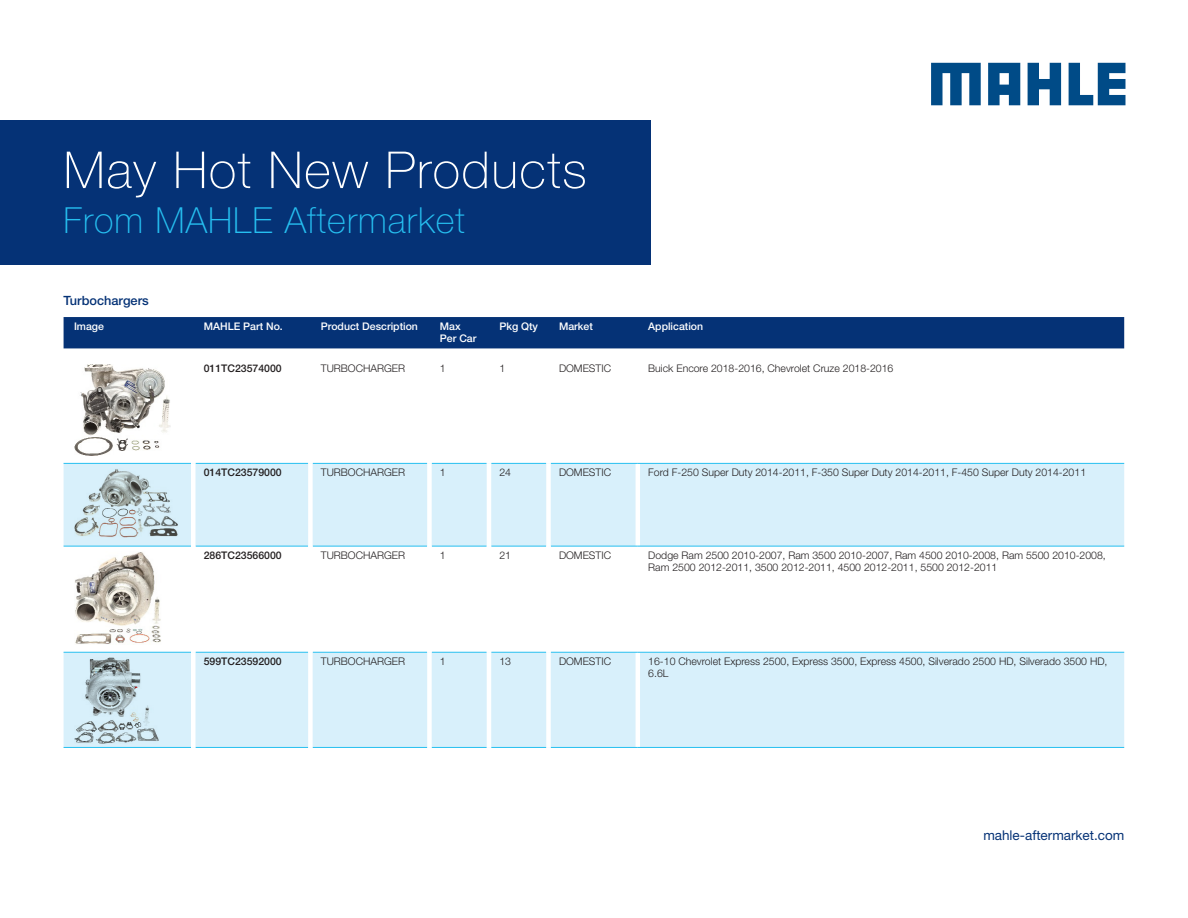
<style>
.page{position:relative;width:1188px;height:918px;background:#fff}
.page>*{position:absolute;margin:0;border:0;box-sizing:border-box;transform-origin:0 0}
.t1{font:100 51px "Helvetica Neue LT Pro";letter-spacing:.03em;color:#fff}
.t2{font:100 36px "Helvetica Neue";letter-spacing:.03em;color:#26bff0}
.t3{font:13.5px "Helvetica Neue LT Pro";color:#053276}
.XX___100___Copy___He{font:500 12.75px "Helvetica Neue LT Pro";color:#053276}
.AM___100___Narrow{font:300 10.5px/12px "Helvetica Neue LT Pro";color:#231f20}
.AM___100___Narrow-2{font:500 10.5px/12px "Helvetica Neue LT Pro";color:#fff}
.AM___100___Narrow-3{font:500 10.5px "Helvetica Neue LT Pro";color:#231f20}
</style>
<div class="page">
<svg style="left:931px;top:63px;width:50px;height:42px"></svg>
<svg style="left:1028px;top:63px;width:33px;height:42px"></svg>
<svg style="left:1069px;top:63px;width:56px;height:42px"></svg>
<svg style="left:988px;top:63px;width:32px;height:42px"></svg>
<div style="left:0;top:120px;width:651px;height:145px;background:#053276"></div>
<div style="left:64px;top:317px;width:1060px;height:31px;background:#053276"></div>
<div style="left:64px;top:464px;width:1060px;height:283px;background:#d8f0fb"></div>
<svg style="left:64px;top:547px;width:1060px;height:105px"></svg>
<hr style="left:636px;top:464px;width:4px;height:82px;background:#fff">
<hr style="left:636px;top:546px;width:4px;height:106px;background:#fff">
<hr style="left:636px;top:652px;width:4px;height:95px;background:#fff">
<hr style="left:64px;top:463px;width:127px;height:1px;background:#26bff0">
<hr style="left:196px;top:463px;width:112px;height:1px;background:#26bff0">
<hr style="left:313px;top:463px;width:114px;height:1px;background:#26bff0">
<hr style="left:432px;top:463px;width:55px;height:1px;background:#26bff0">
<hr style="left:491px;top:463px;width:55px;height:1px;background:#26bff0">
<hr style="left:551px;top:463px;width:87px;height:1px;background:#26bff0">
<hr style="left:638px;top:463px;width:486px;height:1px;background:#26bff0">
<hr style="left:64px;top:546px;width:127px;height:1px;background:#26bff0">
<hr style="left:196px;top:546px;width:112px;height:1px;background:#26bff0">
<hr style="left:313px;top:546px;width:114px;height:1px;background:#26bff0">
<hr style="left:432px;top:546px;width:55px;height:1px;background:#26bff0">
<hr style="left:491px;top:546px;width:55px;height:1px;background:#26bff0">
<hr style="left:551px;top:546px;width:87px;height:1px;background:#26bff0">
<hr style="left:638px;top:546px;width:486px;height:1px;background:#26bff0">
<hr style="left:64px;top:652px;width:127px;height:1px;background:#26bff0">
<hr style="left:196px;top:652px;width:112px;height:1px;background:#26bff0">
<hr style="left:313px;top:652px;width:114px;height:1px;background:#26bff0">
<hr style="left:432px;top:652px;width:55px;height:1px;background:#26bff0">
<hr style="left:491px;top:652px;width:55px;height:1px;background:#26bff0">
<hr style="left:551px;top:652px;width:87px;height:1px;background:#26bff0">
<hr style="left:638px;top:652px;width:486px;height:1px;background:#26bff0">
<hr style="left:64px;top:747px;width:127px;height:1px;background:#26bff0">
<hr style="left:196px;top:747px;width:112px;height:1px;background:#26bff0">
<hr style="left:313px;top:747px;width:114px;height:1px;background:#26bff0">
<hr style="left:432px;top:747px;width:55px;height:1px;background:#26bff0">
<hr style="left:491px;top:747px;width:55px;height:1px;background:#26bff0">
<hr style="left:551px;top:747px;width:87px;height:1px;background:#26bff0">
<hr style="left:638px;top:747px;width:486px;height:1px;background:#26bff0">
<div style="left:191px;top:463px;width:5px;height:83px;background:#fff"></div>
<div style="left:308px;top:463px;width:5px;height:83px;background:#fff"></div>
<div style="left:427px;top:463px;width:5px;height:83px;background:#fff"></div>
<hr style="left:487px;top:463px;width:4px;height:83px;background:#fff">
<div style="left:546px;top:463px;width:5px;height:83px;background:#fff"></div>
<div style="left:191px;top:546px;width:5px;height:106px;background:#fff"></div>
<div style="left:308px;top:546px;width:5px;height:106px;background:#fff"></div>
<div style="left:427px;top:546px;width:5px;height:106px;background:#fff"></div>
<hr style="left:487px;top:546px;width:4px;height:106px;background:#fff">
<div style="left:546px;top:546px;width:5px;height:106px;background:#fff"></div>
<div style="left:191px;top:652px;width:5px;height:96px;background:#fff"></div>
<div style="left:308px;top:652px;width:5px;height:96px;background:#fff"></div>
<div style="left:427px;top:652px;width:5px;height:96px;background:#fff"></div>
<hr style="left:487px;top:652px;width:4px;height:96px;background:#fff">
<div style="left:546px;top:652px;width:5px;height:96px;background:#fff"></div>
<img style="left:74px;top:364px;width:97px;height:92px">
<img style="left:74px;top:469px;width:104px;height:68px">
<img style="left:74px;top:552px;width:87px;height:93px">
<img style="left:74px;top:658px;width:85px;height:85px">
<h1 class="t1" style="left:64px;top:140px;width:525px">May Hot New Products</h1>
<h2 class="t2" style="left:64px;top:200px;width:403px">From MAHLE Aftermarket</h2>
<p class="XX___100___Copy___He" style="left:64px;top:292px;width:87px">Turbochargers</p>
<p class="AM___100___Narrow-2" style="left:74px;top:320px;width:31px">Image</p>
<p class="AM___100___Narrow-2" style="left:204px;top:320px;width:81px">MAHLE Part No.</p>
<p class="AM___100___Narrow-2" style="left:321px;top:320px;width:99px">Product Description</p>
<p class="AM___100___Narrow-2" style="left:440px;top:320px;width:38px">Max<br>Per Car</p>
<p class="AM___100___Narrow-2" style="left:499px;top:320px;width:40px">Pkg Qty</p>
<p class="AM___100___Narrow-2" style="left:559px;top:320px;width:35px">Market</p>
<p class="AM___100___Narrow-2" style="left:648px;top:320px;width:56px">Application</p>
<p class="AM___100___Narrow-3" style="left:204px;top:362px;width:80px">011TC23574000</p>
<p class="AM___100___Narrow" style="left:321px;top:362px;width:86px">TURBOCHARGER</p>
<p class="AM___100___Narrow" style="left:440px;top:362px;width:7px">1</p>
<p class="AM___100___Narrow" style="left:499px;top:362px;width:7px">1</p>
<p class="AM___100___Narrow" style="left:559px;top:362px;width:54px">DOMESTIC</p>
<p class="AM___100___Narrow" style="left:648px;top:362px;width:247px">Buick Encore 2018-2016, Chevrolet Cruze 2018-2016</p>
<p class="AM___100___Narrow-3" style="left:204px;top:466px;width:80px">014TC23579000</p>
<p class="AM___100___Narrow" style="left:321px;top:466px;width:86px">TURBOCHARGER</p>
<p class="AM___100___Narrow" style="left:440px;top:466px;width:7px">1</p>
<p class="AM___100___Narrow" style="left:499px;top:466px;width:13px">24</p>
<p class="AM___100___Narrow" style="left:559px;top:466px;width:54px">DOMESTIC</p>
<p class="AM___100___Narrow" style="left:648px;top:466px;width:439px">Ford F-250 Super Duty 2014-2011, F-350 Super Duty 2014-2011, F-450 Super Duty 2014-2011</p>
<p class="AM___100___Narrow-3" style="left:204px;top:549px;width:80px">286TC23566000</p>
<p class="AM___100___Narrow" style="left:321px;top:549px;width:86px">TURBOCHARGER</p>
<p class="AM___100___Narrow" style="left:440px;top:549px;width:7px">1</p>
<p class="AM___100___Narrow" style="left:499px;top:549px;width:13px">21</p>
<p class="AM___100___Narrow" style="left:559px;top:549px;width:54px">DOMESTIC</p>
<p class="AM___100___Narrow" style="left:648px;top:549px;width:459px">Dodge Ram 2500 2010-2007, Ram 3500 2010-2007, Ram 4500 2010-2008, Ram 5500 2010-2008,<br>Ram 2500 2012-2011, 3500 2012-2011, 4500 2012-2011, 5500 2012-2011</p>
<p class="AM___100___Narrow-3" style="left:204px;top:655px;width:80px">599TC23592000</p>
<p class="AM___100___Narrow" style="left:321px;top:655px;width:86px">TURBOCHARGER</p>
<p class="AM___100___Narrow" style="left:440px;top:655px;width:7px">1</p>
<p class="AM___100___Narrow" style="left:499px;top:655px;width:13px">13</p>
<p class="AM___100___Narrow" style="left:559px;top:655px;width:54px">DOMESTIC</p>
<p class="AM___100___Narrow" style="left:648px;top:655px;width:461px">16-10 Chevrolet Express 2500, Express 3500, Express 4500, Silverado 2500 HD, Silverado 3500 HD,<br>6.6L</p>
<p class="t3" style="left:983px;top:827px;width:143px">mahle-aftermarket.com</p>
</div>
